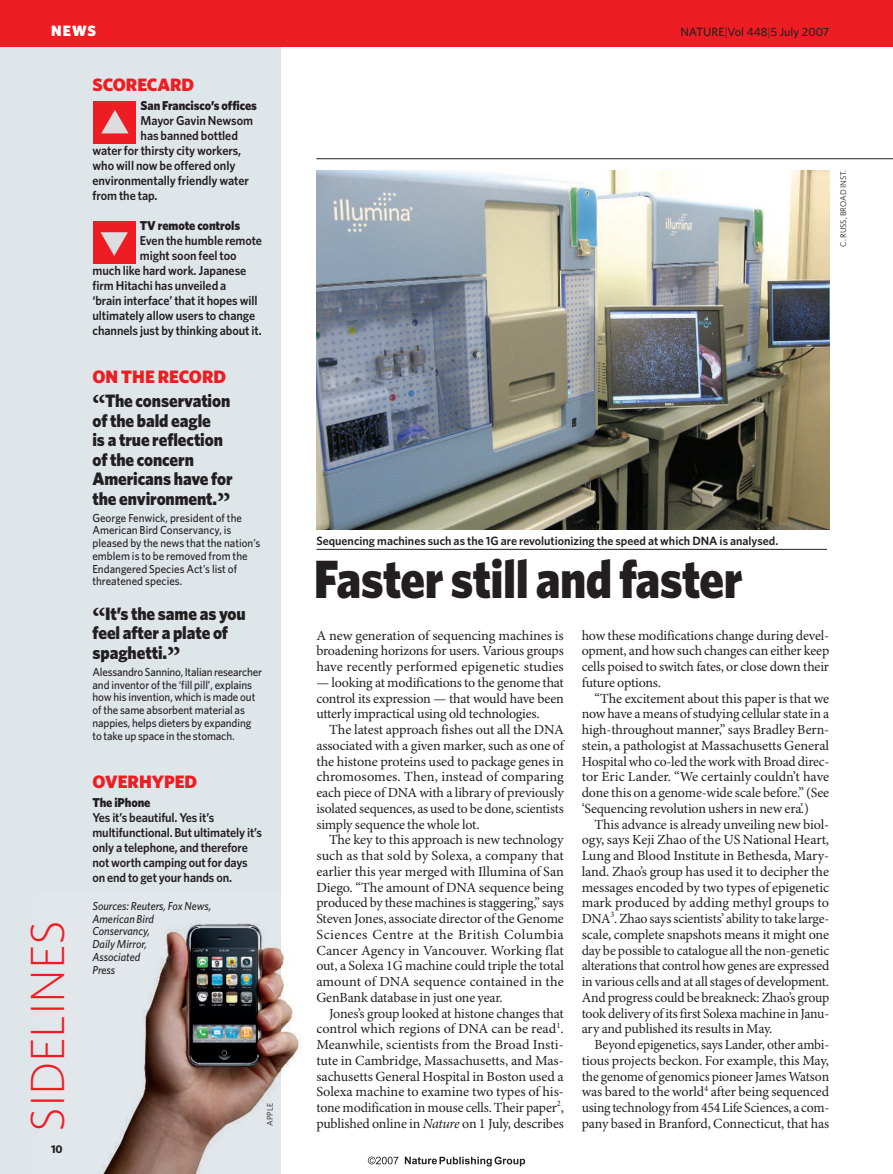
<style>
.page{position:relative;width:893px;height:1174px;background:#fff}
.page>*{position:absolute;margin:0;border:0;box-sizing:border-box;transform-origin:0 0}
.t1{font:900 54px "Whitney";letter-spacing:-.01em;color:#231f20;scale:.9 1}
.t2{font:300 48px "Whitney";letter-spacing:-.005em;color:#ee1d23}
.t3{font:900 18px/19.5px "Whitney";letter-spacing:-.005em;color:#231f20;scale:.95 1}
.t4{font:900 18px "Whitney";color:#ee1d23}
.t5{font:900 15px "Whitney";color:#fff}
.t6{font:13.95px/15.8px "Minion Pro";letter-spacing:-.01em;color:#231f20;text-align:justify}
.t7{font:600 12.9px/15px "Whitney";letter-spacing:-.005em;color:#231f20;scale:.95 1}
.t8{font:900 12.9px "Whitney";letter-spacing:-.005em;color:#231f20;scale:.95 1}
.t9{font:600 12px "Whitney";color:#231f20}
.t10{font:500 12px "Whitney";color:#231f20}
.t11{font:500 11.7px/12.8px "Whitney";letter-spacing:-.005em;color:#231f20;scale:.95 1}
.t12{font:italic 500 11.7px/12.8px "Whitney";color:#231f20;scale:.95 1}
.t13{font:700 11.25px "Whitney";color:#231f20}
.t14{font:8.25px "Whitney";color:#231f20}
.s1{font-weight:300}
.s2{color:#ee1d23}
.s3{font-family:"Minion Pro";font-weight:700;font-size:30px}
.s4{font-style:italic}
</style>
<div class="page">
<div style="left:0;top:46px;width:281px;height:1128px;background:#dfe6ea"></div>
<div style="left:93px;top:222px;width:43px;height:42px;background:#ee1d23"></div>
<svg style="left:101px;top:232px;width:27px;height:24px"></svg>
<div style="left:94px;top:102px;width:42px;height:42px;background:#ee1d23"></div>
<svg style="left:101px;top:110px;width:28px;height:23px"></svg>
<img style="left:281px;top:951px;width:20px;height:122px">
<img style="left:102px;top:923px;width:179px;height:251px">
<img style="left:316px;top:170px;width:513px;height:359px">
<hr style="left:316px;top:549px;width:511px;height:1px;background:#231f20">
<div style="left:0;top:0;width:893px;height:47px;background:#ee1d23"></div>
<hr style="left:316px;top:158px;width:577px;height:1px;background:#231f20">
<svg style="left:405px;top:1156px;width:120px;height:10px"></svg>
<svg style="left:368px;top:1156px;width:30px;height:8px"></svg>
<p class="t5" style="left:51px;top:25px;width:47px">NEWS</p>
<p class="t10" style="left:680px;top:27px;width:150px">NATURE<span class="s1">|</span>Vol 448<span class="s1">|</span>5 July 2007</p>
<h2 class="t2" style="left:30px;top:1131px;width:212px;rotate:-90deg">SIDELINES</h2>
<p class="t13" style="left:51px;top:1144px;width:13px">10</p>
<p class="t4" style="left:92px;top:78px;width:103px">SCORECARD</p>
<p class="t8" style="left:141px;top:101px;width:124px">San Francisco’s offices</p>
<p class="t7" style="left:141px;top:114px;width:120px">Mayor Gavin Newsom</p>
<p class="t7" style="left:141px;top:129px;width:104px">has banned bottled</p>
<p class="t7" style="left:92px;top:144px;width:158px">water for thirsty city workers,</p>
<p class="t7" style="left:92px;top:159px;width:152px">who will now be offered only</p>
<p class="t7" style="left:92px;top:174px;width:166px">environmentally friendly water</p>
<p class="t7" style="left:92px;top:189px;width:70px">from the tap.</p>
<p class="t8" style="left:140px;top:221px;width:107px">TV remote controls</p>
<p class="t7" style="left:140px;top:234px;width:130px">Even the humble remote</p>
<p class="t7" style="left:140px;top:249px;width:103px">might soon feel too</p>
<p class="t7" style="left:92px;top:264px;width:164px">much like hard work. Japanese</p>
<p class="t7" style="left:92px;top:279px;width:143px">firm Hitachi has unveiled a</p>
<p class="t7" style="left:92px;top:294px;width:175px">‘brain interface’ that it hopes will</p>
<p class="t7" style="left:92px;top:309px;width:173px">ultimately allow users to change</p>
<p class="t7" style="left:92px;top:324px;width:180px">channels just by thinking about it.</p>
<p class="t3" style="left:92px;top:366px;width:147px;line-height:23.7px"><span class="s2">ON THE RECORD </span><span class="s3">“</span>The conservation</p>
<p class="t3" style="left:92px;top:412px;width:149px">of the bald eagle<br>is a true reflection of the concern<br>Americans have for the environment.<span class="s3">”</span></p>
<p class="t11" style="left:92px;top:512px;width:178px">George Fenwick, president of the<br>American Bird Conservancy, is pleased by the news that the nation’s emblem is to be removed from the<br>Endangered Species Act’s list of threatened species.</p>
<p class="t3" style="left:92px;top:605px;width:163px"><span class="s3">“</span>It’s the same as you feel after a plate of spaghetti.<span class="s3">”</span></p>
<p class="t11" style="left:92px;top:666px;width:180px">Alessandro Sannino, Italian researcher and inventor of the ‘fill pill’, explains how his invention, which is made out of the same absorbent material as nappies, helps dieters by expanding to take up space in the stomach.</p>
<p class="t4" style="left:92px;top:774px;width:106px">OVERHYPED</p>
<p class="t8" style="left:92px;top:797px;width:63px">The iPhone</p>
<p class="t7" style="left:92px;top:811px;width:180px">Yes it’s beautiful. Yes it’s multifunctional. But ultimately it’s only a telephone, and therefore not worth camping out for days on end to get your hands on.</p>
<p class="t12" style="left:92px;top:900px;width:126px">Sources: Reuters, Fox News,<br>American Bird<br>Conservancy,<br>Daily Mirror,<br>Associated<br>Press</p>
<p class="t14" style="left:267px;top:1125px;width:24px;rotate:-90deg">APPLE</p>
<p class="t14" style="left:840px;top:247px;width:78px;rotate:-90deg">C. RUSS, BROAD INST.</p>
<p class="t9" style="left:316px;top:536px;width:463px">Sequencing machines such as the 1G are revolutionizing the speed at which DNA is analysed.</p>
<h1 class="t1" style="left:314px;top:559px;width:478px">Faster still and faster</h1>
<p class="t6" style="left:316px;top:628px;width:249px">A new generation of sequencing machines is broadening horizons for users. Various groups have recently performed epigenetic studies</p>
<p class="t6" style="left:316px;top:675px;width:249px">— looking at modifications to the genome that control its expression — that would have been utterly impractical using old technologies.</p>
<p class="t6" style="left:316px;top:723px;width:249px;text-indent:13px">The latest approach fishes out all the DNA associated with a given marker, such as one of the histone proteins used to package genes in chromosomes. Then, instead of comparing each piece of DNA with a library of previously isolated sequences, as used to be done, scientists simply sequence the whole lot.</p>
<p class="t6" style="left:316px;top:833px;width:249px;text-indent:13px">The key to this approach is new technology such as that sold by Solexa, a company that earlier this year merged with Illumina of San Diego. “The amount of DNA sequence being produced by these machines is staggering,” says Steven Jones, associate director of the Genome Sciences Centre at the British Columbia Cancer Agency in Vancouver. Working flat out, a Solexa 1G machine could triple the total amount of DNA sequence contained in the GenBank database in just one year.</p>
<p class="t6" style="left:316px;top:1006px;width:249px;text-indent:13px">Jones’s group looked at histone changes that control which regions of DNA can be read<sup>1</sup>.<br>Meanwhile, scientists from the Broad Insti&shy;tute in Cambridge, Massachusetts, and Mas&shy;sachusetts General Hospital in Boston used a Solexa machine to examine two types of his&shy;tone modification in mouse cells. Their paper<sup>2</sup>, published online in <span class="s4">Nature</span> on 1 July, describes</p>
<p class="t6" style="left:582px;top:628px;width:249px">how these modifications change during devel&shy;opment, and how such changes can either keep cells poised to switch fates, or close down their future options.</p>
<p class="t6" style="left:582px;top:691px;width:249px;text-indent:13px">“The excitement about this paper is that we now have a means of studying cellular state in a high-throughout manner,” says Bradley Bern&shy;stein, a pathologist at Massachusetts General Hospital who co-led the work with Broad direc&shy;tor Eric Lander. “We certainly couldn’t have done this on a genome-wide scale before.” (See ‘Sequencing revolution ushers in new era’.)</p>
<p class="t6" style="left:582px;top:817px;width:249px;text-indent:13px">This advance is already unveiling new biol&shy;ogy, says Keji Zhao of the US National Heart, Lung and Blood Institute in Bethesda, Mary&shy;land. Zhao’s group has used it to decipher the messages encoded by two types of epigenetic mark produced by adding methyl groups to DNA<sup>3</sup>. Zhao says scientists’ ability to take large&shy;scale, complete snapshots means it might one day be possible to catalogue all the non-genetic alterations that control how genes are expressed in various cells and at all stages of development.<br>And progress could be breakneck: Zhao’s group took delivery of its first Solexa machine in Janu&shy;ary and published its results in May.</p>
<p class="t6" style="left:582px;top:1038px;width:249px;text-indent:13px">Beyond epigenetics, says Lander, other ambi&shy;tious projects beckon. For example, this May, the genome of genomics pioneer James Watson was bared to the world<sup>4</sup> after being sequenced using technology from 454 Life Sciences, a com&shy;pany based in Branford, Connecticut, that has</p>
</div>
